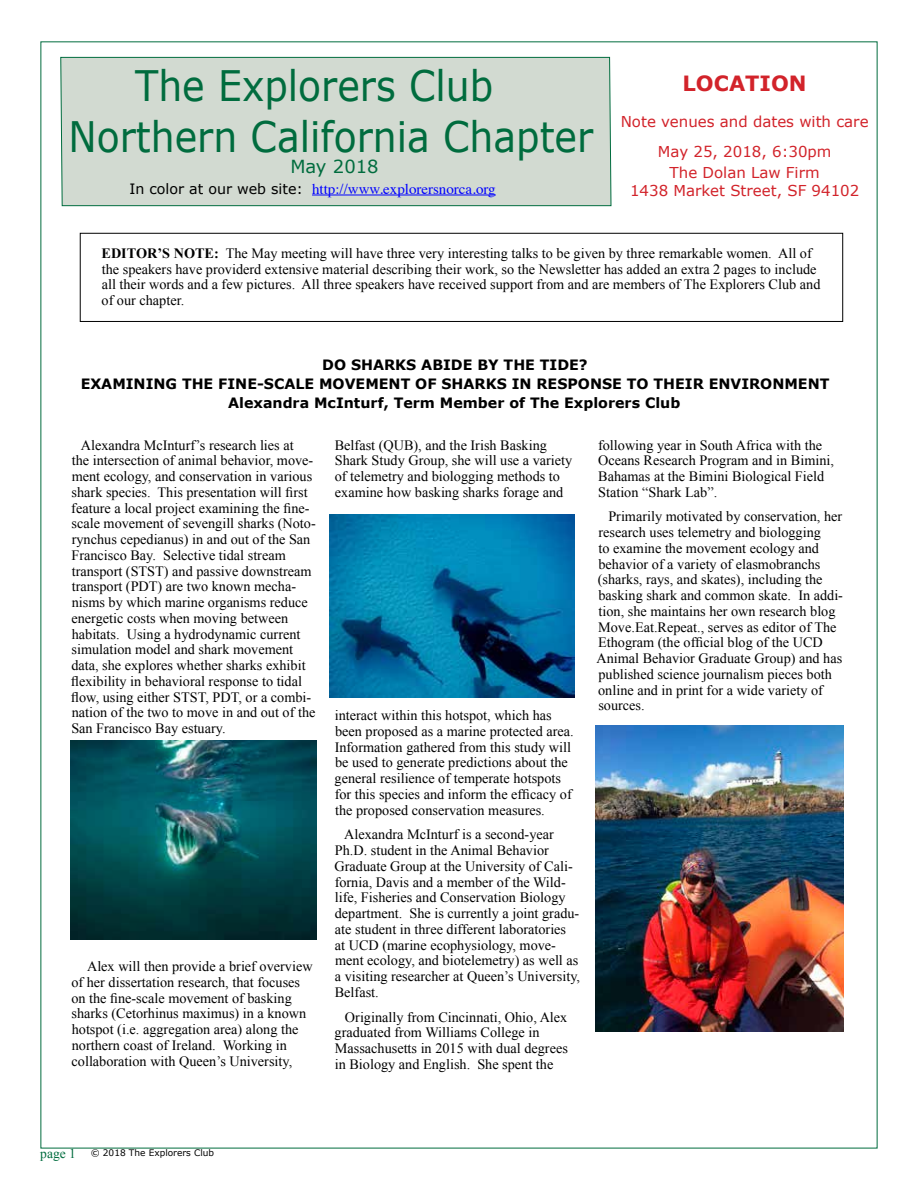
<style>
.page{position:relative;width:918px;height:1188px;background:#fff}
.page>*{position:absolute;margin:0;border:0;box-sizing:border-box;transform-origin:0 0}
.t1{font:42px/50.4px "Verdana";color:#006c3e;scale:.9 1}
.t2{font:700 21px "Verdana";color:#d2232a}
.t3{font:18px "Verdana";color:#006c3e}
.t4{font:15px/30px "Verdana";color:#d2232a;text-align:center}
.t5{font:15px "Times";color:#00f}
.t6{font:14.25px/15.8px "Times New Roman";color:#000}
.t7{font:700 14.25px/18.8px "Verdana";color:#000;text-align:center}
.t8{font:9px "Verdana";color:#000}
.s1{font-family:"Verdana";font-size:14.25px;color:#000}
.s2{font-weight:700}
.s3{font-family:"Times New Roman";font-size:13.5px;color:#006c3e}
</style>
<div class="page">
<div style="left:80px;top:233px;width:763px;height:89px;border:1px solid #000"></div>
<div style="left:60px;top:57px;width:552px;height:149px;background:#d2dad1"></div>
<hr style="left:312px;top:195px;width:184px;height:1px;background:#00f">
<img style="left:71px;top:741px;width:245px;height:199px">
<img style="left:329px;top:514px;width:246px;height:184px">
<img style="left:595px;top:726px;width:248px;height:306px">
<h1 class="t1" style="left:69px;top:61px;width:584px;text-indent:66px">The Explorers Club<br>Northern California Chapter</h1>
<p class="t3" style="left:290px;top:155px;width:90px">May 2018</p>
<p class="t5" style="left:129px;top:175px;width:368px"><span class="s1">In color at our web site:</span> http://www.explorersnorca.org</p>
<h2 class="t2" style="left:683px;top:70px;width:126px">LOCATION</h2>
<p class="t4" style="left:621px;top:107px;width:249px">Note venues and dates with care<br>May 25, 2018, 6:30pm</p>
<p class="t4" style="left:630px;top:164px;width:231px;line-height:18px">The Dolan Law Firm<br>1438 Market Street, SF 94102</p>
<p class="t6" style="left:102px;top:245px;width:720px"><span class="s2">EDITOR’S NOTE:</span> The May meeting will have three very interesting talks to be given by three remarkable women. All of the speakers have providerd extensive material describing their work, so the Newsletter has added an extra 2 pages to include all their words and a few pictures. All three speakers have received support from and are members of The Explorers Club and of our chapter.</p>
<p class="t7" style="left:81px;top:356px;width:750px">DO SHARKS ABIDE BY THE TIDE?<br>EXAMINING THE FINE-SCALE MOVEMENT OF SHARKS IN RESPONSE TO THEIR ENVIRONMENT<br>Alexandra McInturf, Term Member of The Explorers Club</p>
<p class="t6" style="left:71px;top:437px;width:246px;text-indent:10px">Alexandra McInturf’s research lies at<br>the intersection of animal behavior, move&shy;ment ecology, and conservation in various shark species. This presentation will first feature a local project examining the fine&shy;scale movement of sevengill sharks (Noto&shy;rynchus cepedianus) in and out of the San Francisco Bay. Selective tidal stream transport (STST) and passive downstream transport (PDT) are two known mecha&shy;nisms by which marine organisms reduce energetic costs when moving between habitats. Using a hydrodynamic current simulation model and shark movement data, she explores whether sharks exhibit flexibility in behavioral response to tidal flow, using either STST, PDT, or a combi&shy;nation of the two to move in and out of the San Francisco Bay estuary.</p>
<p class="t6" style="left:71px;top:958px;width:243px;text-indent:16px">Alex will then provide a brief overview of her dissertation research, that focuses on the fine-scale movement of basking sharks (Cetorhinus maximus) in a known hotspot (i.e. aggregation area) along the northern coast of Ireland. Working in collaboration with Queen’s University,</p>
<p class="t6" style="left:335px;top:437px;width:239px">Belfast (QUB), and the Irish Basking Shark Study Group, she will use a variety of telemetry and biologging methods to examine how basking sharks forage and</p>
<p class="t6" style="left:335px;top:707px;width:241px">interact within this hotspot, which has been proposed as a marine protected area.<br>Information gathered from this study will be used to generate predictions about the general resilience of temperate hotspots for this species and inform the efficacy of the proposed conservation measures.</p>
<p class="t6" style="left:335px;top:826px;width:247px;text-indent:10px">Alexandra McInturf is a second-year Ph.D. student in the Animal Behavior Graduate Group at the University of Cali&shy;fornia, Davis and a member of the Wild&shy;life, Fisheries and Conservation Biology department. She is currently a joint gradu&shy;ate student in three different laboratories<br>at UCD (marine ecophysiology, move&shy;ment ecology, and biotelemetry) as well as a visiting researcher at Queen’s University, Belfast.</p>
<p class="t6" style="left:335px;top:1009px;width:235px;text-indent:10px">Originally from Cincinnati, Ohio, Alex graduated from Williams College in Massachusetts in 2015 with dual degrees in Biology and English. She spent the</p>
<p class="t6" style="left:598px;top:437px;width:237px">following year in South Africa with the Oceans Research Program and in Bimini, Bahamas at the Bimini Biological Field Station “Shark Lab”.</p>
<p class="t6" style="left:596px;top:509px;width:248px;text-indent:12px">Primarily motivated by conservation, her research uses telemetry and biologging<br>to examine the movement ecology and behavior of a variety of elasmobranchs (sharks, rays, and skates), including the basking shark and common skate. In addi&shy;tion, she maintains her own research blog Move.Eat.Repeat., serves as editor of The Ethogram (the official blog of the UCD Animal Behavior Graduate Group) and has published science journalism pieces both online and in print for a wide variety of sources.</p>
<p class="t8" style="left:40px;top:1147px;width:175px"><span class="s3">page 1</span> © 2018 The Explorers Club</p>
</div>
